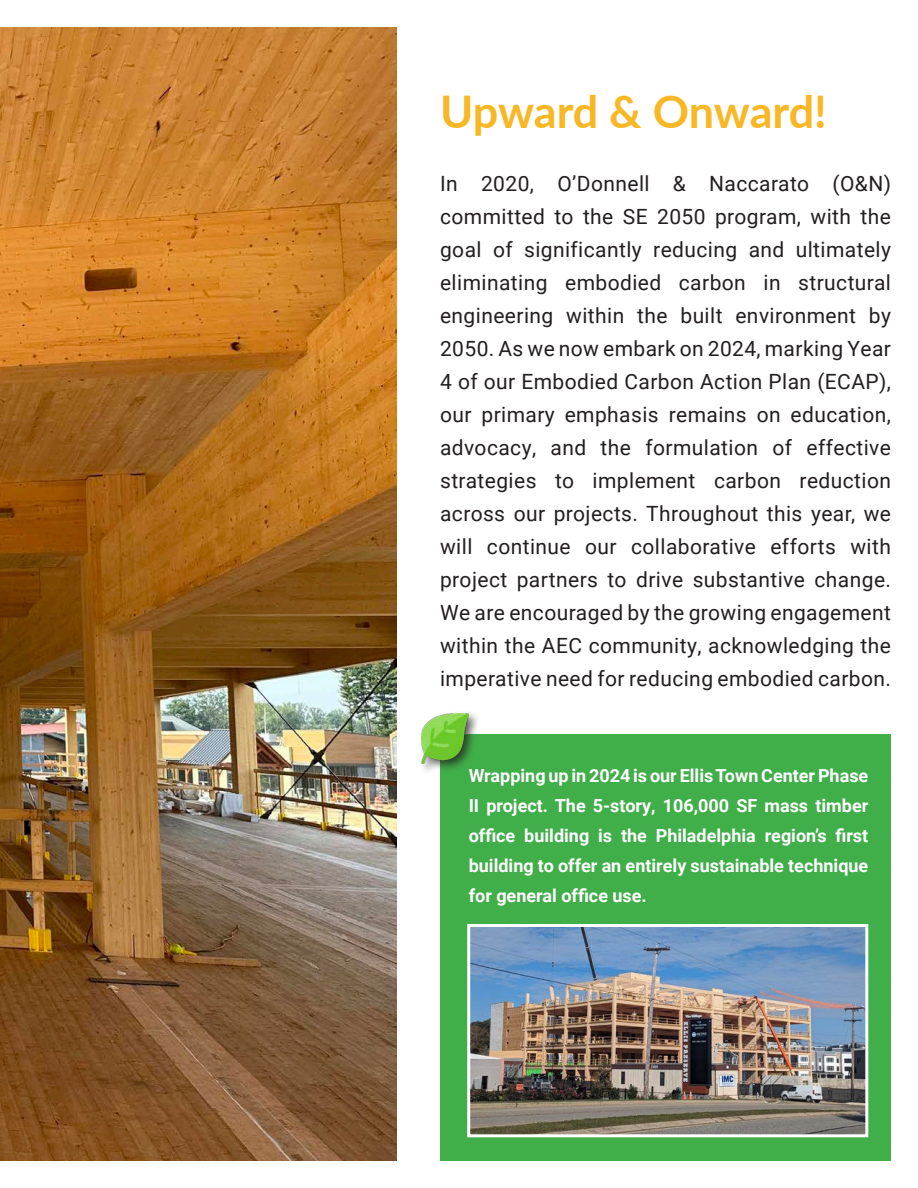
<style>
.page{position:relative;width:918px;height:1188px;background:#fff}
.page>*{position:absolute;margin:0;border:0;box-sizing:border-box;transform-origin:0 0}
.t1{font:700 45px "Lato";letter-spacing:-.005em;color:#f8b725}
.t2{font:21px/33px "Roboto";letter-spacing:.02em;color:#231f20;text-align:justify}
.t3{font:700 18px/30px "Roboto";color:#fff;text-align:justify}
</style>
<div class="page">
<img style="left:0;top:27px;width:397px;height:1134px">
<div style="left:440px;top:734px;width:451px;height:427px;background:#40ae49"></div>
<div style="left:418px;top:710px;width:63px;height:65px;background:#231f20;opacity:.75"></div>
<img style="left:421px;top:713px;width:48px;height:50px">
<img style="left:471px;top:928px;width:393px;height:205px">
<div style="left:467px;top:924px;width:401px;height:213px;border:3px solid #fff"></div>
<h1 class="t1" style="left:440px;top:95px;width:388px">Upward &amp; Onward!</h1>
<p class="t2" style="left:440px;top:169px;width:452px">In 2020, O’Donnell &amp; Naccarato (O&amp;N) committed to the SE 2050 program, with the goal of significantly reducing and ultimately eliminating embodied carbon in structural engineering within the built environment by 2050. As we now embark on 2024, marking Year 4 of our Embodied Carbon Action Plan (ECAP), our primary emphasis remains on education, advocacy, and the formulation of effective strategies to implement carbon reduction across our projects. Throughout this year, we will continue our collaborative efforts with project partners to drive substantive change.<br>We are encouraged by the growing engagement within the AEC community, acknowledging the imperative need for reducing embodied carbon.</p>
<p class="t3" style="left:469px;top:762px;width:401px">Wrapping up in 2024 is our Ellis Town Center Phase II project. The 5-story, 106,000 SF mass timber office building is the Philadelphia region’s first building to offer an entirely sustainable technique for general office use.</p>
</div>
